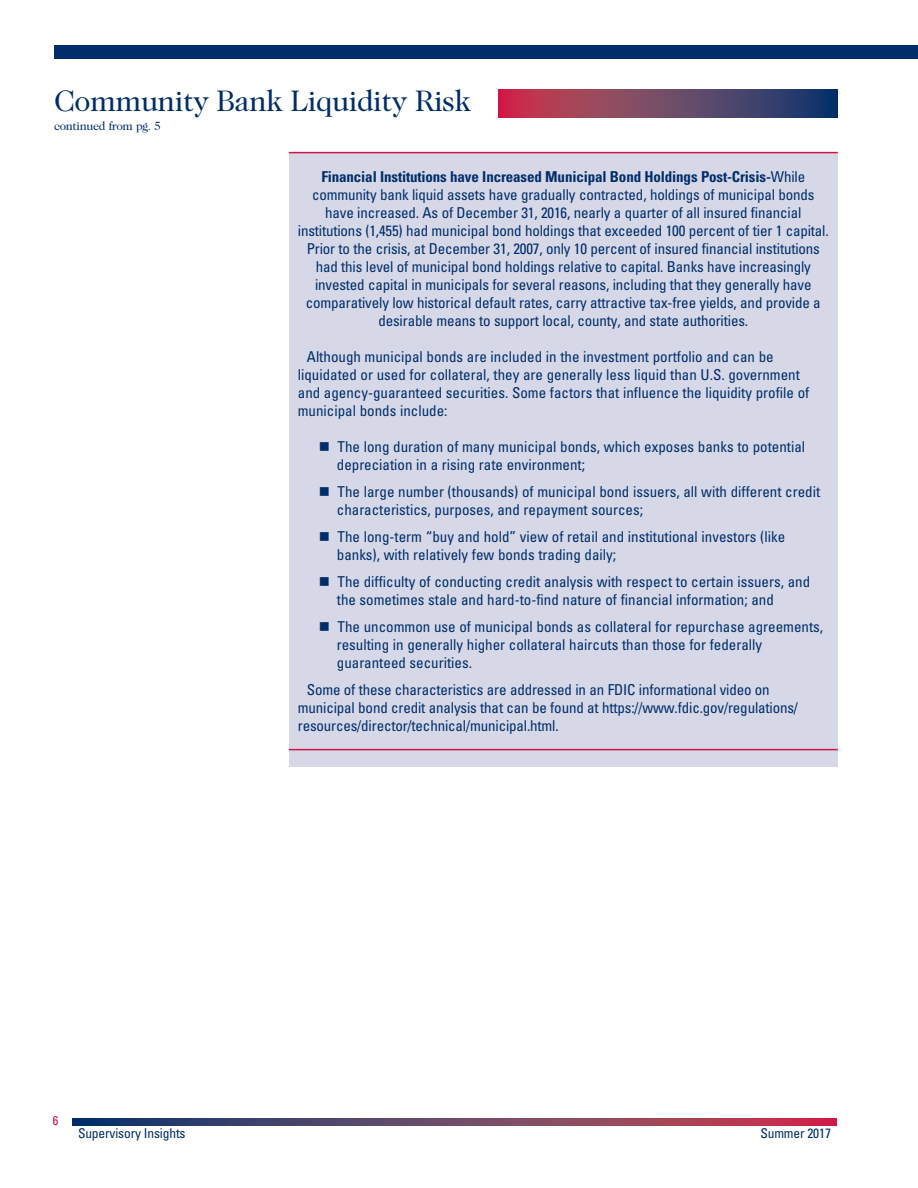
<style>
.page{position:relative;width:918px;height:1188px;background:#fff}
.page>*{position:absolute;margin:0;border:0;box-sizing:border-box;transform-origin:0 0}
.HeadA{font:30px "Caslon 224 Std";letter-spacing:-.02em;color:#002d6a}
.Bullet{font:condensed 15px/18px "Univers LT Std";color:#002d6a}
.Body{font:condensed 15px/18px "Univers LT Std";color:#002d6a}
.t1{font:condensed 13.5px "Univers LT Std";letter-spacing:-.01em;color:#002d6a}
.t2{font:condensed 12.75px "Univers LT Std";color:#d31245}
.t3{font:12px "Caslon 224 Std";letter-spacing:-.025em;color:#002d6a}
.s1{font-weight:700}
</style>
<div class="page">
<svg style="left:72px;top:1119px;width:765px;height:6px;background:#6e4162"></svg>
<svg style="left:498px;top:89px;width:340px;height:28px;background:#704062"></svg>
<div style="left:54px;top:45px;width:864px;height:13px;background:#002d6a"></div>
<div style="left:289px;top:153px;width:549px;height:614px;background:#d6d8e7"></div>
<hr style="left:289px;top:152px;width:549px;height:1px;background:#d31245">
<hr style="left:289px;top:749px;width:549px;height:1px;background:#d31245">
<p class="HeadA" style="left:54px;top:83px;width:419px">Community Bank Liquidity Risk</p>
<p class="t3" style="left:54px;top:119px;width:108px">continued from pg. 5</p>
<p class="Bullet" style="left:298px;top:167px;width:532px;text-align:center"><span class="s1">Financial Institutions have Increased Municipal Bond Holdings Post-Crisis-</span>While community bank liquid assets have gradually contracted, holdings of municipal bonds have increased. As of December 31, 2016, nearly a quarter of all insured financial institutions (1,455) had municipal bond holdings that exceeded 100 percent of tier 1 capital.<br>Prior to the crisis, at December 31, 2007, only 10 percent of insured financial institutions had this level of municipal bond holdings relative to capital. Banks have increasingly invested capital in municipals for several reasons, including that they generally have comparatively low historical default rates, carry attractive tax-free yields, and provide a desirable means to support local, county, and state authorities.</p>
<p class="Body" style="left:298px;top:347px;width:513px;text-indent:9px">Although municipal bonds are included in the investment portfolio and can be liquidated or used for collateral, they are generally less liquid than U.S. government and agency-guaranteed securities. Some factors that influence the liquidity profile of municipal bonds include:</p>
<p class="Bullet" style="left:337px;top:437px;width:470px">The long duration of many municipal bonds, which exposes banks to potential depreciation in a rising rate environment;</p>
<p class="Bullet" style="left:337px;top:482px;width:485px">The large number (thousands) of municipal bond issuers, all with different credit characteristics, purposes, and repayment sources;</p>
<p class="Bullet" style="left:337px;top:527px;width:450px">The long-term “buy and hold” view of retail and institutional investors (like banks), with relatively few bonds trading daily;</p>
<p class="Bullet" style="left:337px;top:572px;width:475px">The difficulty of conducting credit analysis with respect to certain issuers, and the sometimes stale and hard-to-find nature of financial information; and</p>
<p class="Bullet" style="left:337px;top:617px;width:488px">The uncommon use of municipal bonds as collateral for repurchase agreements, resulting in generally higher collateral haircuts than those for federally guaranteed securities.</p>
<p class="Body" style="left:298px;top:680px;width:502px;text-indent:9px">Some of these characteristics are addressed in an FDIC informational video on municipal bond credit analysis that can be found at https://www.fdic.gov/regulations/ resources/director/technical/municipal.html.</p>
<p class="t2" style="left:53px;top:1113px;width:7px">6</p>
<p class="t1" style="left:78px;top:1124px;width:109px">Supervisory Insights</p>
<p class="t1" style="left:760px;top:1124px;width:72px">Summer 2017</p>
</div>
